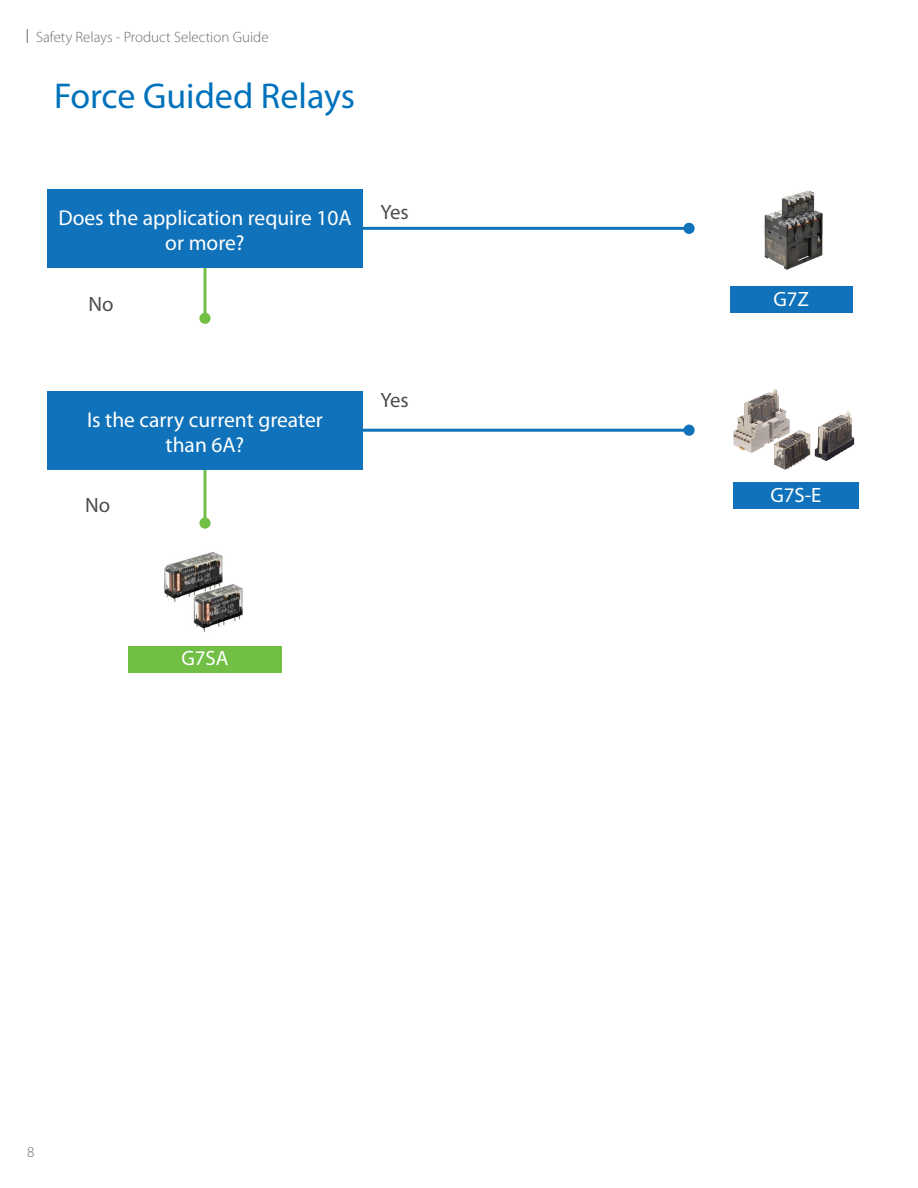
<style>
.page{position:relative;width:918px;height:1188px;background:#fff}
.page>*{position:absolute;margin:0;border:0;box-sizing:border-box;transform-origin:0 0}
.t1{font:36px "Myriad Pro";color:#0072bc}
.t2{font:21.45px/24.9px "Myriad Pro";color:#fff;text-align:center}
.t3{font:20.85px "Myriad Pro";color:#fff}
.t4{font:20.85px "Myriad Pro";color:#4d4d4f}
.t5{font:300 15px "Myriad Pro";color:#6d6e71}
</style>
<div class="page">
<hr style="left:204px;top:262px;width:2px;height:57px;background:#71bf44">
<div style="left:199px;top:313px;width:12px;height:11px;background:#71bf44;border-radius:50%"></div>
<hr style="left:204px;top:466px;width:2px;height:57px;background:#71bf44">
<div style="left:199px;top:517px;width:12px;height:12px;background:#71bf44;border-radius:50%"></div>
<div style="left:730px;top:287px;width:123px;height:26px;background:#0f72ba"></div>
<div style="left:733px;top:482px;width:126px;height:27px;background:#0f72ba"></div>
<div style="left:128px;top:646px;width:154px;height:26px;background:#71bf44"></div>
<div style="left:47px;top:189px;width:316px;height:79px;background:#0f72ba"></div>
<div style="left:47px;top:391px;width:316px;height:79px;background:#0f72ba"></div>
<hr style="left:352px;top:227px;width:337px;height:3px;background:#0f72ba">
<div style="left:683px;top:223px;width:12px;height:11px;background:#0f72ba;border-radius:50%"></div>
<hr style="left:352px;top:429px;width:337px;height:3px;background:#0f72ba">
<div style="left:683px;top:425px;width:12px;height:11px;background:#0f72ba;border-radius:50%"></div>
<img style="left:764px;top:190px;width:59px;height:80px">
<img style="left:733px;top:389px;width:121px;height:81px">
<img style="left:164px;top:552px;width:79px;height:80px">
<svg style="left:27px;top:29px;width:1px;height:14px"></svg>
<p class="t5" style="left:36px;top:29px;width:234px">Safety Relays - Product Selection Guide</p>
<h1 class="t1" style="left:54px;top:76px;width:303px">Force Guided Relays</h1>
<p class="t2" style="left:58px;top:206px;width:295px">Does the application require 10A or more?</p>
<p class="t4" style="left:89px;top:293px;width:27px">No</p>
<p class="t4" style="left:380px;top:201px;width:30px">Yes</p>
<p class="t2" style="left:87px;top:407px;width:237px">Is the carry current greater than 6A?</p>
<p class="t4" style="left:85px;top:494px;width:27px">No</p>
<p class="t4" style="left:380px;top:389px;width:30px">Yes</p>
<p class="t3" style="left:181px;top:647px;width:49px">G7SA</p>
<p class="t5" style="left:27px;top:1144px;width:9px">8</p>
<p class="t3" style="left:773px;top:288px;width:37px">G7Z</p>
<p class="t3" style="left:770px;top:483px;width:53px">G7S-E</p>
</div>
